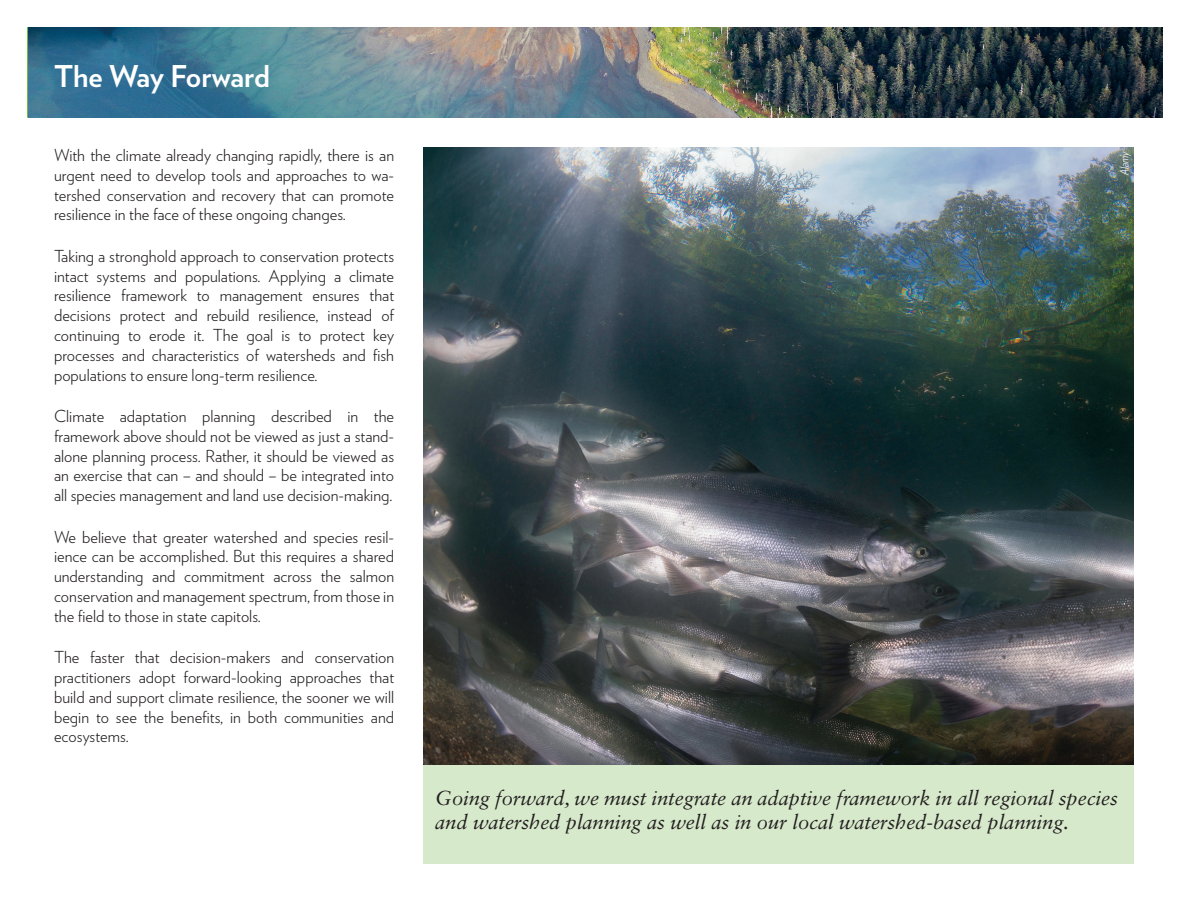
<style>
.page{position:relative;width:1188px;height:918px;background:#fff}
.page>*{position:absolute;margin:0;border:0;box-sizing:border-box;transform-origin:0 0}
.Header_climate{font:700 30px "Verlag";color:#fff}
.Pullquote{font:italic 20.25px/24.3px "Sabon LT Std";letter-spacing:-.005em;color:#231f20}
.Body_climate{font:300 16.5px/19.8px "Verlag";color:#231f20;text-align:justify}
.t1{font:italic 300 12px "Verlag Condensed";color:#fff}
</style>
<div class="page">
<img style="left:28px;top:27px;width:1134px;height:91px">
<img style="left:423px;top:147px;width:711px;height:619px">
<div style="left:423px;top:766px;width:711px;height:98px;background:#d7e9cb"></div>
<p class="Header_climate" style="left:54px;top:53px;width:217px">The Way Forward</p>
<p class="Body_climate" style="left:54px;top:144px;width:342px">With the climate already changing rapidly, there is an urgent need to develop tools and approaches to wa&shy;tershed conservation and recovery that can promote resilience in the face of these ongoing changes.</p>
<p class="Body_climate" style="left:54px;top:245px;width:342px">Taking a stronghold approach to conservation protects intact systems and populations. Applying a climate resilience framework to management ensures that decisions protect and rebuild resilience, instead of continuing to erode it. The goal is to protect key processes and characteristics of watersheds and fish populations to ensure long-term resilience.</p>
<p class="Body_climate" style="left:54px;top:405px;width:342px">Climate adaptation planning described in the framework above should not be viewed as just a stand&shy;alone planning process. Rather, it should be viewed as an exercise that can – and should – be integrated into all species management and land use decision-making.</p>
<p class="Body_climate" style="left:54px;top:526px;width:342px">We believe that greater watershed and species resil&shy;ience can be accomplished. But this requires a shared understanding and commitment across the salmon conservation and management spectrum, from those in the field to those in state capitols.</p>
<p class="Body_climate" style="left:54px;top:646px;width:342px">The faster that decision-makers and conservation practitioners adopt forward-looking approaches that build and support climate resilience, the sooner we will begin to see the benefits, in both communities and ecosystems.</p>
<p class="t1" style="left:1116px;top:175px;width:25px;rotate:-90deg">Alamy</p>
<p class="Pullquote" style="left:435px;top:785px;width:684px">Going forward, we must integrate an adaptive framework in all regional species and watershed planning as well as in our local watershed-based planning.</p>
</div>
